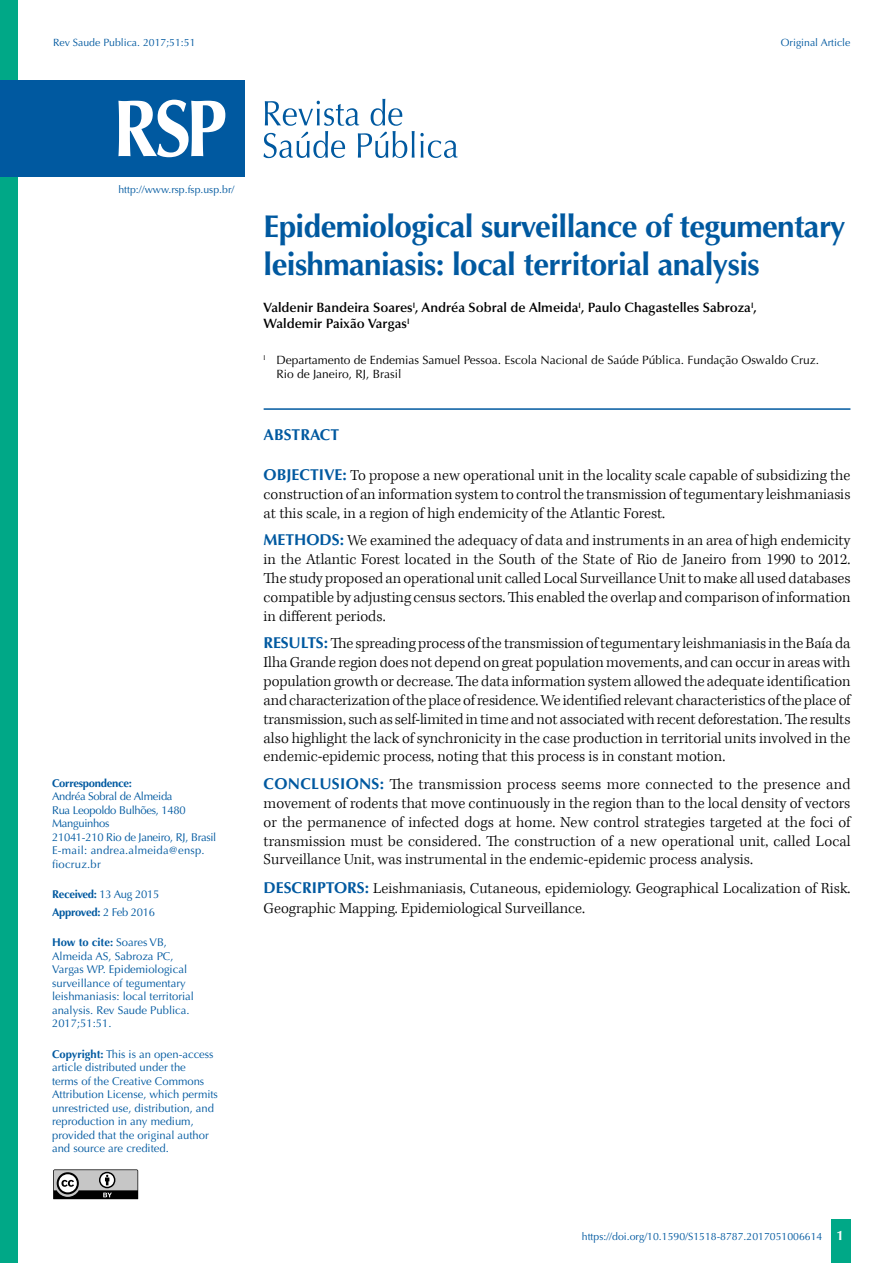
<style>
.page{position:relative;width:893px;height:1263px;background:#fff}
.page>*{position:absolute;margin:0;border:0;box-sizing:border-box;transform-origin:0 0}
.t1{font:700 31.5px/37.8px "Optima";letter-spacing:-.02em;color:#0059a0}
.t2{font:300 15.75px/18.9px "Kepler Std";color:#000;text-align:justify}
.t3{font:700 15.75px "Optima";color:#0059a0}
.t4{font:600 13.5px/16.2px "Optima";color:#000}
.t5{font:12px/14.4px "Optima";color:#000}
.t6{font:11.25px/13.5px "Optima";color:#0059a0}
.t7{font:11.25px/13.5px "Optima";letter-spacing:-.025em;color:#0059a0}
.t8{font:700 11.25px/17.7px "Optima";letter-spacing:-.025em;color:#0059a0}
.t9{font:10.5px "Optima";color:#0059a0}
.s1{font-weight:400}
.s2{font-weight:700}
.s3{font-family:"Optima";font-weight:700;color:#0059a0}
.s4{font-weight:700;font-size:13.5px;color:#fff}
</style>
<div class="page">
<div style="left:831px;top:1220px;width:20px;height:43px;background:#00a887"></div>
<svg style="left:53px;top:1169px;width:85px;height:30px;background:#838383"></svg>
<div style="left:0;top:0;width:18px;height:1263px;background:#00a887"></div>
<hr style="left:264px;top:408px;width:586px;height:2px;background:#0059a0">
<svg style="left:263px;top:99px;width:195px;height:59px"></svg>
<div style="left:0;top:80px;width:244px;height:96px;background:#0059a0"></div>
<svg style="left:118px;top:100px;width:107px;height:57px"></svg>
<p class="t9" style="left:53px;top:36px;width:144px">Rev Saude Publica. 2017;51:51</p>
<p class="t9" style="left:781px;top:36px;width:71px">Original Article</p>
<p class="t9" style="left:118px;top:183px;width:117px">http://www.rsp.fsp.usp.br/</p>
<p class="t8" style="left:52px;top:774px;width:81px">Correspondence:</p>
<p class="t7" style="left:52px;top:790px;width:166px">Andréa Sobral de Almeida<br>Rua Leopoldo Bulhões, 1480<br>Manguinhos<br>21041-210 Rio de Janeiro, RJ, Brasil<br>E-mail: andrea.almeida@ensp. fiocruz.br</p>
<p class="t8" style="left:52px;top:886px;width:109px">Received: <span class="s1">13 Aug 2015<br></span>Approved: <span class="s1">2 Feb 2016</span></p>
<p class="t6" style="left:52px;top:936px;width:143px"><span class="s2">How to cite:</span> Soares VB,<br>Almeida AS, Sabroza PC,<br>Vargas WP. Epidemiological surveillance of tegumentary leishmaniasis: local territorial analysis. Rev Saude Publica.<br>2017;51:51.</p>
<p class="t6" style="left:52px;top:1047px;width:167px"><span class="s2">Copyright:</span> This is an open-access article distributed under the<br>terms of the Creative Commons<br>Attribution License, which permits unrestricted use, distribution, and reproduction in any medium, provided that the original author and source are credited.</p>
<h1 class="t1" style="left:264px;top:208px;width:583px">Epidemiological surveillance of tegumentary leishmaniasis: local territorial analysis</h1>
<p class="t4" style="left:264px;top:300px;width:495px">Valdenir Bandeira Soares<sup>I</sup>, Andréa Sobral de Almeida<sup>I</sup>, Paulo Chagastelles Sabroza<sup>I</sup>,<br>Waldemir Paixão Vargas<sup>I</sup></p>
<p class="t5" style="left:276px;top:353px;width:544px;text-indent:-13px"><sup>I</sup> Departamento de Endemias Samuel Pessoa. Escola Nacional de Saúde Pública. Fundação Oswaldo Cruz.<br>Rio de Janeiro, RJ, Brasil</p>
<p class="t3" style="left:264px;top:425px;width:77px">ABSTRACT</p>
<p class="t2" style="left:264px;top:466px;width:588px"><span class="s3">OBJECTIVE:</span> To propose a new operational unit in the locality scale capable of subsidizing the construction of an information system to control the transmission of tegumentary leishmaniasis at this scale, in a region of high endemicity of the Atlantic Forest.</p>
<p class="t2" style="left:264px;top:531px;width:588px"><span class="s3">METHODS:</span> We examined the adequacy of data and instruments in an area of high endemicity in the Atlantic Forest located in the South of the State of Rio de Janeiro from 1990 to 2012.<br>The study proposed an operational unit called Local Surveillance Unit to make all used databases compatible by adjusting census sectors. This enabled the overlap and comparison of information in different periods.</p>
<p class="t2" style="left:264px;top:634px;width:588px"><span class="s3">RESULTS:</span> The spreading process of the transmission of tegumentary leishmaniasis in the Baía da Ilha Grande region does not depend on great population movements, and can occur in areas with population growth or decrease. The data information system allowed the adequate identification and characterization of the place of residence. We identified relevant characteristics of the place of transmission, such as self-limited in time and not associated with recent deforestation. The results also highlight the lack of synchronicity in the case production in territorial units involved in the endemic-epidemic process, noting that this process is in constant motion.</p>
<p class="t2" style="left:264px;top:775px;width:588px"><span class="s3">CONCLUSIONS:</span> The transmission process seems more connected to the presence and movement of rodents that move continuously in the region than to the local density of vectors or the permanence of infected dogs at home. New control strategies targeted at the foci of transmission must be considered. The construction of a new operational unit, called Local Surveillance Unit, was instrumental in the endemic-epidemic process analysis.</p>
<p class="t2" style="left:264px;top:878px;width:588px;line-height:19.8px"><span class="s3">DESCRIPTORS:</span> Leishmaniasis, Cutaneous, epidemiology. Geographical Localization of Risk.<br>Geographic Mapping. Epidemiological Surveillance.</p>
<p class="t9" style="left:582px;top:1230px;width:264px">https://doi.org/10.1590/S1518-8787.2017051006614 <span class="s4">1</span></p>
</div>
